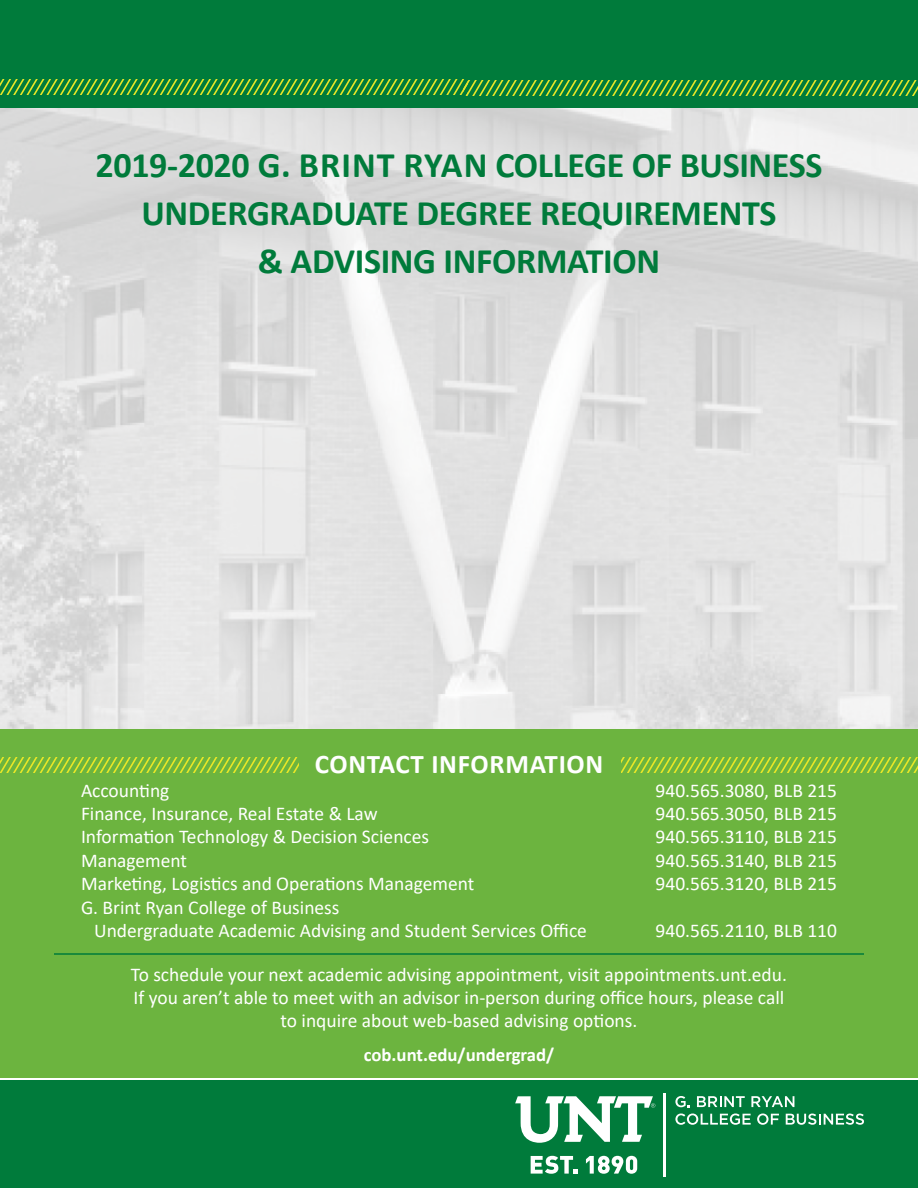
<style>
.page{position:relative;width:918px;height:1188px;background:#fff}
.page>*{position:absolute;margin:0;border:0;box-sizing:border-box;transform-origin:0 0}
.t1{font:700 36px/48px "Calibri";letter-spacing:-.01em;color:#007b3b;text-align:center}
.t2{font:700 27px "Calibri";letter-spacing:.025em;color:#fff}
.t3{font:19.5px/23.4px "Calibri";color:#fff}
.t4{font:700 18.75px "Calibri";color:#fff}
</style>
<div class="page">
<img style="left:0;top:108px;width:918px;height:621px">
<div style="left:0;top:729px;width:918px;height:349px;background:#6cb43f"></div>
<div style="left:0;top:1080px;width:918px;height:108px;background:#007b3b"></div>
<div style="left:0;top:0;width:918px;height:108px;background:#007b3b"></div>
<svg style="left:621px;top:758px;width:297px;height:15px"></svg>
<svg style="left:0;top:758px;width:298px;height:14px"></svg>
<svg style="left:0;top:80px;width:918px;height:15px"></svg>
<svg style="left:675px;top:1096px;width:15px;height:11px"></svg>
<svg style="left:697px;top:1096px;width:48px;height:11px"></svg>
<svg style="left:751px;top:1096px;width:43px;height:11px"></svg>
<svg style="left:675px;top:1114px;width:76px;height:11px"></svg>
<svg style="left:757px;top:1114px;width:22px;height:11px"></svg>
<svg style="left:786px;top:1114px;width:78px;height:11px"></svg>
<hr style="left:664px;top:1094px;width:2px;height:83px;background:#fff">
<svg style="left:531px;top:1156px;width:47px;height:18px"></svg>
<svg style="left:586px;top:1156px;width:51px;height:18px"></svg>
<svg style="left:515px;top:1096px;width:140px;height:47px"></svg>
<hr style="left:54px;top:953px;width:810px;height:2px;background:#007b3b">
<h1 class="t1" style="left:96px;top:141px;width:728px">2019-2020 G. BRINT RYAN COLLEGE OF BUSINESS<br>UNDERGRADUATE DEGREE REQUIREMENTS<br>&amp; ADVISING INFORMATION</h1>
<h2 class="t2" style="left:315px;top:745px;width:290px">CONTACT INFORMATION</h2>
<p class="t3" style="left:81px;top:778px;width:90px">Accounting</p>
<p class="t3" style="left:656px;top:778px;width:183px">940.565.3080, BLB 215</p>
<p class="t3" style="left:81px;top:801px;width:298px">Finance, Insurance, Real Estate &amp; Law</p>
<p class="t3" style="left:656px;top:801px;width:183px">940.565.3050, BLB 215</p>
<p class="t3" style="left:81px;top:825px;width:350px">Information Technology &amp; Decision Sciences</p>
<p class="t3" style="left:656px;top:825px;width:183px">940.565.3110, BLB 215</p>
<p class="t3" style="left:81px;top:848px;width:108px">Management</p>
<p class="t3" style="left:656px;top:848px;width:183px">940.565.3140, BLB 215</p>
<p class="t3" style="left:81px;top:872px;width:395px">Marketing, Logistics and Operations Management</p>
<p class="t3" style="left:656px;top:872px;width:183px">940.565.3120, BLB 215</p>
<p class="t3" style="left:94px;top:895px;width:494px;text-indent:-13px">G. Brint Ryan College of Business<br>Undergraduate Academic Advising and Student Services Office</p>
<p class="t3" style="left:656px;top:918px;width:183px">940.565.2110, BLB 110</p>
<p class="t3" style="left:131px;top:962px;width:658px;text-align:center">To schedule your next academic advising appointment, visit appointments.unt.edu.<br>If you aren’t able to meet with an advisor in-person during office hours, please call to inquire about web-based advising options.</p>
<p class="t4" style="left:364px;top:1042px;width:192px">cob.unt.edu/undergrad/</p>
</div>
